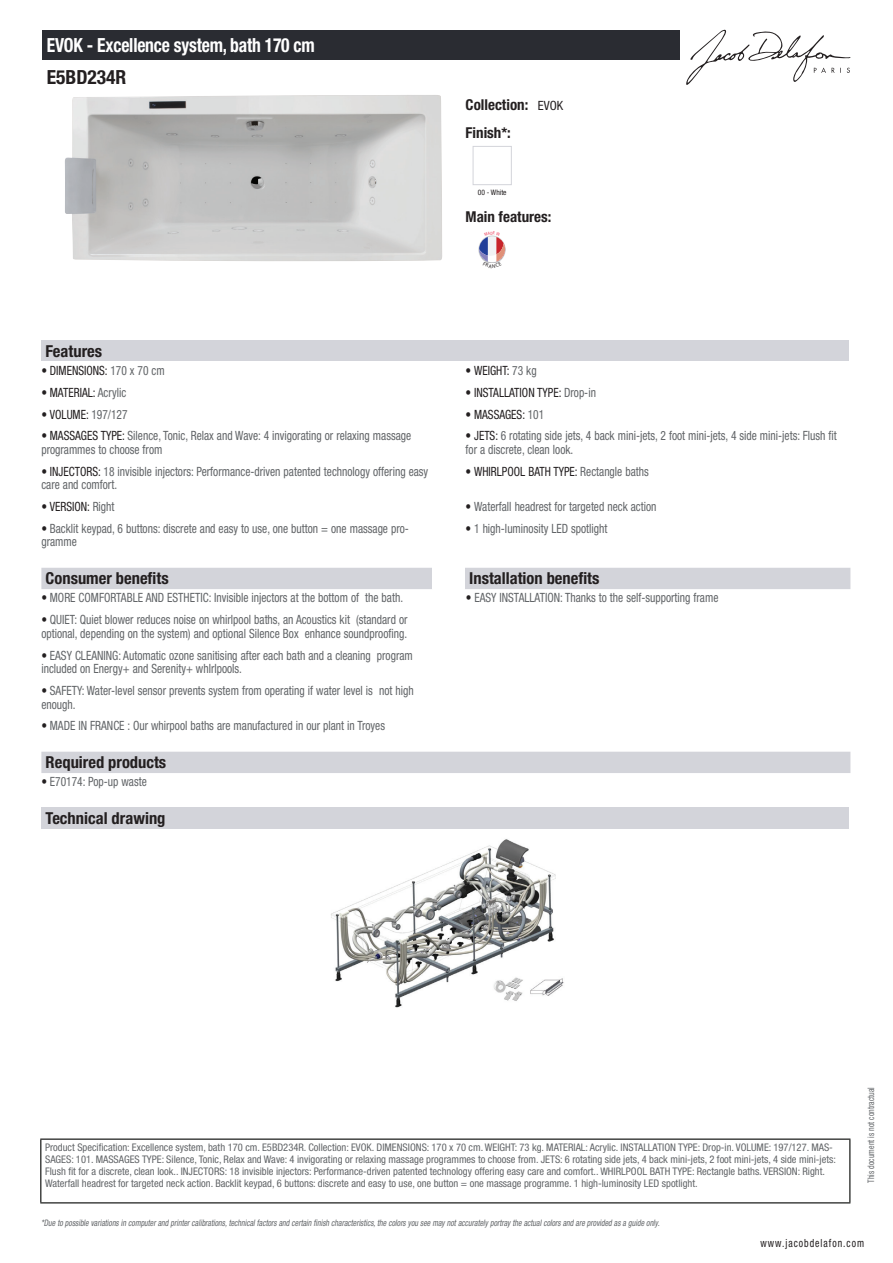
<style>
.page{position:relative;width:893px;height:1263px;background:#fff}
.page>*{position:absolute;margin:0;border:0;box-sizing:border-box;transform-origin:0 0}
.t1{font:700 condensed 19.5px "Helvetica Neue LT Std";letter-spacing:-.01em;color:#fff;scale:.9 1}
.t2{font:700 condensed 19.5px "Helvetica Neue LT Std";color:#231f20}
.t3{font:700 condensed 16.5px "Helvetica Neue LT Std";color:#231f20}
.t4{font:700 condensed 15px/27.8px "Helvetica Neue LT Std";color:#231f20}
.t5{font:condensed 12.75px/13.5px "Helvetica Neue LT Std";color:#626568;scale:.9 1}
.t6{font:condensed 12.75px "Helvetica Neue LT Std";color:#231f20;scale:.9 1}
.t7{font:condensed 11.25px "Helvetica Neue LT Std";letter-spacing:.1em;color:#231f20;scale:.87 1}
.t8{font:condensed 10.5px/12px "Helvetica Neue LT Std";color:#626568}
.t9{font:italic condensed 9px "Helvetica Neue LT Std";color:#626568;scale:.87 1}
.t10{font:condensed 9px "Helvetica Neue LT Std";color:#626568;scale:.87 1}
.t11{font:condensed 7.5px "Helvetica Neue LT Std";color:#231f20}
.s1{font-weight:400;font-size:12.75px}
.s2{color:#626568}
.s3{color:#231f20}
</style>
<div class="page">
<svg style="left:686px;top:30px;width:164px;height:55px"></svg>
<img style="left:65px;top:95px;width:377px;height:166px">
<div style="left:473px;top:146px;width:39px;height:39px;border:1px solid #d3d4da"></div>
<div style="left:41px;top:340px;width:808px;height:21px;background:#d3d4da"></div>
<div style="left:41px;top:568px;width:809px;height:21px;background:#d3d4da"></div>
<div style="left:432px;top:568px;width:33px;height:21px;background:#fff"></div>
<div style="left:41px;top:752px;width:809px;height:21px;background:#d3d4da"></div>
<div style="left:41px;top:808px;width:808px;height:21px;background:#d3d4da"></div>
<img style="left:331px;top:839px;width:233px;height:169px">
<div style="left:43px;top:30px;width:637px;height:30px;background:#2a2c32"></div>
<hr style="left:40px;top:1138px;width:810px;height:2px;background:#040503">
<hr style="left:40px;top:1140px;width:1px;height:62px;background:#040503">
<hr style="left:849px;top:1140px;width:1px;height:62px;background:#040503">
<hr style="left:40px;top:1202px;width:810px;height:1px;background:#040503">
<svg style="left:479px;top:235px;width:26px;height:28px"></svg>
<h1 class="t1" style="left:47px;top:33px;width:299px">EVOK - Excellence system, bath 170 cm</h1>
<h1 class="t2" style="left:47px;top:65px;width:81px">E5BD234R</h1>
<p class="t4" style="left:466px;top:90px;width:99px">Collection: <span class="s1">EVOK<br></span>Finish*:</p>
<p class="t11" style="left:478px;top:188px;width:30px">00 - White</p>
<p class="t4" style="left:466px;top:203px;width:87px">Main features:</p>
<p class="t3" style="left:46px;top:341px;width:58px">Features</p>
<p class="t6" style="left:41px;top:363px;width:139px">• DIMENSIONS: <span class="s2">170 x 70 cm</span></p>
<p class="t6" style="left:466px;top:363px;width:80px">• WEIGHT: <span class="s2">73 kg</span></p>
<p class="t6" style="left:41px;top:385px;width:96px">• MATERIAL: <span class="s2">Acrylic</span></p>
<p class="t6" style="left:466px;top:385px;width:146px">• INSTALLATION TYPE: <span class="s2">Drop-in</span></p>
<p class="t6" style="left:41px;top:407px;width:97px">• VOLUME: <span class="s2">197/127</span></p>
<p class="t6" style="left:466px;top:407px;width:89px">• MASSAGES: <span class="s2">101</span></p>
<p class="t5" style="left:41px;top:429px;width:412px"><span class="s3">• MASSAGES TYPE:</span> Silence, Tonic, Relax and Wave: 4 invigorating or relaxing massage programmes to choose from</p>
<p class="t5" style="left:466px;top:429px;width:414px"><span class="s3">• JETS:</span> 6 rotating side jets, 4 back mini-jets, 2 foot mini-jets, 4 side mini-jets: Flush fit for a discrete, clean look.</p>
<p class="t5" style="left:41px;top:464px;width:431px"><span class="s3">• INJECTORS:</span> 18 invisible injectors: Performance-driven patented technology offering easy care and comfort.</p>
<p class="t6" style="left:466px;top:464px;width:205px">• WHIRLPOOL BATH TYPE: <span class="s2">Rectangle baths</span></p>
<p class="t6" style="left:41px;top:499px;width:83px">• VERSION: <span class="s2">Right</span></p>
<p class="t5" style="left:466px;top:500px;width:214px"><span class="s3">•</span> Waterfall headrest for targeted neck action</p>
<p class="t5" style="left:41px;top:522px;width:410px"><span class="s3">•</span> Backlit keypad, 6 buttons: discrete and easy to use, one button = one massage pro&shy;gramme</p>
<p class="t5" style="left:466px;top:522px;width:159px"><span class="s3">•</span> 1 high-luminosity LED spotlight</p>
<p class="t3" style="left:46px;top:568px;width:125px">Consumer benefits</p>
<p class="t3" style="left:469px;top:568px;width:132px">Installation benefits</p>
<p class="t5" style="left:41px;top:591px;width:403px"><span class="s3">•</span> MORE COMFORTABLE AND ESTHETIC: Invisible injectors at the bottom of the bath.</p>
<p class="t5" style="left:466px;top:591px;width:282px"><span class="s3">•</span> EASY INSTALLATION: Thanks to the self-supporting frame</p>
<p class="t5" style="left:41px;top:613px;width:408px"><span class="s3">•</span> QUIET: Quiet blower reduces noise on whirlpool baths, an Acoustics kit (standard or optional, depending on the system) and optional Silence Box enhance soundproofing.</p>
<p class="t5" style="left:41px;top:648px;width:414px"><span class="s3">•</span> EASY CLEANING: Automatic ozone sanitising after each bath and a cleaning program included on Energy+ and Serenity+ whIrlpools.</p>
<p class="t5" style="left:41px;top:684px;width:415px"><span class="s3">•</span> SAFETY: Water-level sensor prevents system from operating if water level is not high enough.</p>
<p class="t5" style="left:41px;top:719px;width:383px"><span class="s3">•</span> MADE IN FRANCE : Our whirpool baths are manufactured in our plant in Troyes</p>
<p class="t3" style="left:46px;top:752px;width:122px">Required products</p>
<p class="t5" style="left:41px;top:775px;width:119px"><span class="s3">•</span> E70174: Pop-up waste</p>
<p class="t3" style="left:46px;top:808px;width:121px">Technical drawing</p>
<p class="t8" style="left:45px;top:1141px;width:792px">Product Specification: Excellence system, bath 170 cm. E5BD234R. Collection: EVOK. DIMENSIONS: 170 x 70 cm. WEIGHT: 73 kg. MATERIAL: Acrylic. INSTALLATION TYPE: Drop-in. VOLUME: 197/127. MAS-SAGES: 101. MASSAGES TYPE: Silence, Tonic, Relax and Wave: 4 invigorating or relaxing massage programmes to choose from. JETS: 6 rotating side jets, 4 back mini-jets, 2 foot mini-jets, 4 side mini-jets:<br>Flush fit for a discrete, clean look.. INJECTORS: 18 invisible injectors: Performance-driven patented technology offering easy care and comfort.. WHIRLPOOL BATH TYPE: Rectangle baths. VERSION: Right.<br>Waterfall headrest for targeted neck action. Backlit keypad, 6 buttons: discrete and easy to use, one button = one massage programme. 1 high-luminosity LED spotlight.</p>
<p class="t9" style="left:41px;top:1217px;width:714px">*Due to possible variationsin computerand printercalibrations,technicalfactorsand certain finish characteristics,the colorsyou see maynotaccuratelyportraythe actualcolorsand are provided asa guide only.</p>
<p class="t10" style="left:866px;top:1183px;width:111px;rotate:-90deg">This document is not contractual</p>
<p class="t7" style="left:760px;top:1237px;width:121px">www.jacobdelafon.com</p>
</div>
